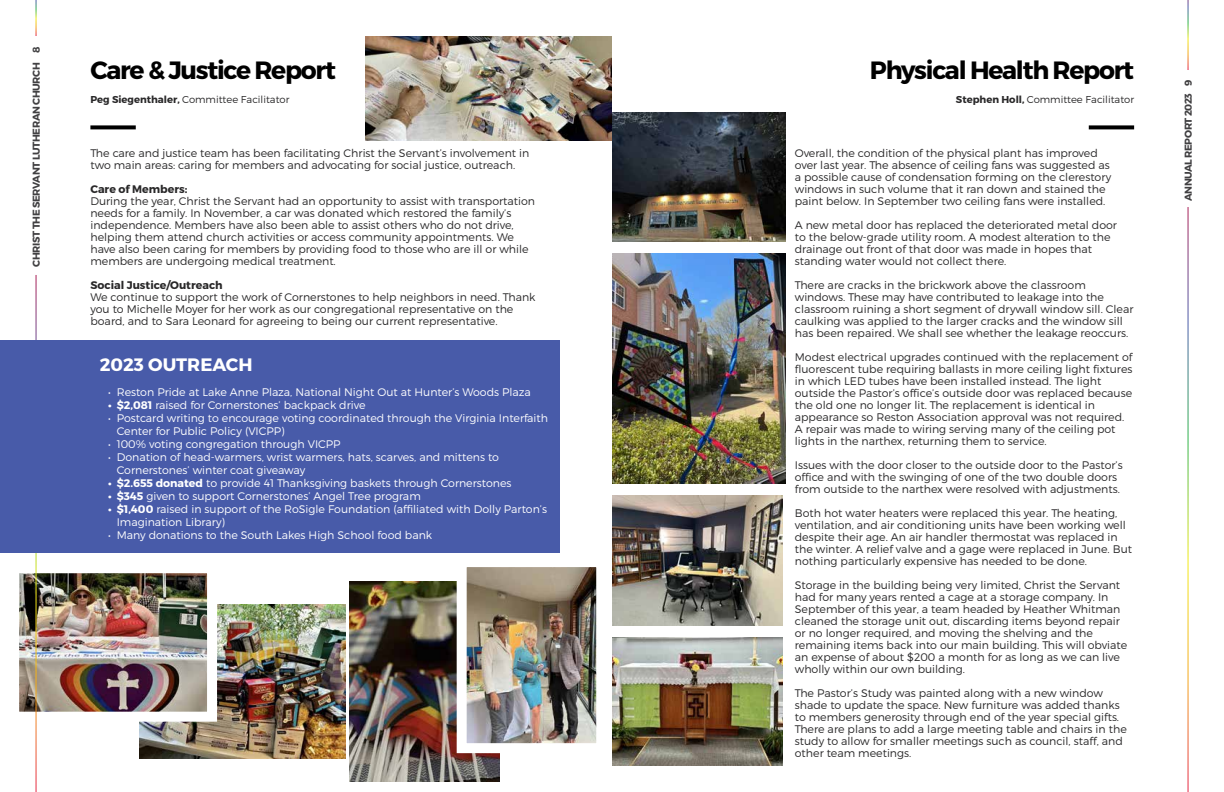
<style>
.page{position:relative;width:1224px;height:792px;background:#fff}
.page>*{position:absolute;margin:0;border:0;box-sizing:border-box;transform-origin:0 0}
.t1{font:700 25px "Montserrat";letter-spacing:-.05em;color:#000}
.t2{font:700 18px "Montserrat";color:#fff}
.t3{font:300 11px/12px "Montserrat";color:#292829}
.t4{font:300 11px/13px "Montserrat";color:#fff}
.t5{font:700 11px "Montserrat";color:#292829}
.t6{font:300 10px "Montserrat";color:#292829}
.t7{font:700 10px "Montserrat";letter-spacing:-.04em;color:#414042}
.s1{font-weight:700}
</style>
<div class="page">
<svg style="left:90px;top:125px;width:46px;height:4px"></svg>
<img style="left:349px;top:581px;width:151px;height:201px">
<img style="left:139px;top:604px;width:206px;height:155px">
<img style="left:20px;top:574px;width:186px;height:137px">
<div style="left:9px;top:563px;width:208px;height:159px;border:10px solid #fff"></div>
<img style="left:468px;top:568px;width:127px;height:174px">
<div style="left:457px;top:557px;width:149px;height:196px;border:10px solid #fff"></div>
<svg style="left:1089px;top:125px;width:45px;height:4px"></svg>
<img style="left:613px;top:495px;width:169px;height:130px">
<img style="left:612px;top:253px;width:173px;height:231px">
<img style="left:612px;top:112px;width:173px;height:130px">
<img style="left:613px;top:638px;width:169px;height:127px">
<img style="left:366px;top:36px;width:246px;height:104px">
<hr style="left:36px;top:275px;width:1px;height:517px;background:#fff">
<div style="left:0;top:341px;width:559px;height:212px;background:#485ba9"></div>
<p class="t7" style="left:30px;top:53px;width:8px;rotate:-90deg">8</p>
<p class="t7" style="left:30px;top:267px;width:205px;rotate:-90deg">CHRIST THE SERVANT LUTHERAN CHURCH</p>
<h1 class="t1" style="left:90px;top:55px;width:247px">Care &amp; Justice Report</h1>
<p class="t6" style="left:90px;top:93px;width:201px"><span class="s1">Peg Siegenthaler,</span> Committee Facilitator</p>
<p class="t3" style="left:90px;top:147px;width:440px">The care and justice team has been facilitating Christ the Servant’s involvement in two main areas: caring for members and advocating for social justice, outreach.</p>
<p class="t5" style="left:90px;top:182px;width:98px">Care of Members:</p>
<p class="t3" style="left:90px;top:195px;width:446px">During the year, Christ the Servant had an opportunity to assist with transportation needs for a family. In November, a car was donated which restored the family’s independence. Members have also been able to assist others who do not drive, helping them attend church activities or access community appointments. We have also been caring for members by providing food to those who are ill or while members are undergoing medical treatment.</p>
<p class="t5" style="left:90px;top:278px;width:134px">Social Justice/Outreach</p>
<p class="t3" style="left:90px;top:291px;width:447px">We continue to support the work of Cornerstones to help neighbors in need. Thank you to Michelle Moyer for her work as our congregational representative on the board, and to Sara Leonard for agreeing to being our current representative.</p>
<h2 class="t2" style="left:100px;top:354px;width:154px">2023 OUTREACH</h2>
<p class="t4" style="left:108px;top:386px;width:424px">• Reston Pride at Lake Anne Plaza, National Night Out at Hunter’s Woods Plaza</p>
<p class="t4" style="left:108px;top:399px;width:259px"><span class="s1">• $2,081</span> raised for Cornerstones’ backpack drive</p>
<p class="t4" style="left:117px;top:412px;width:433px;text-indent:-9px">• Postcard writing to encourage voting coordinated through the Virginia Interfaith<br>Center for Public Policy (VICPP)</p>
<p class="t4" style="left:108px;top:438px;width:234px">• 100% voting congregation through VICPP</p>
<p class="t4" style="left:117px;top:451px;width:384px;text-indent:-9px">• Donation of head-warmers, wrist warmers, hats, scarves, and mittens to<br>Cornerstones’ winter coat giveaway</p>
<p class="t4" style="left:108px;top:477px;width:405px"><span class="s1">• $2.655 donated</span> to provide 41 Thanksgiving baskets through Cornerstones</p>
<p class="t4" style="left:108px;top:490px;width:314px"><span class="s1">• $345</span> given to support Cornerstones’ Angel Tree program</p>
<p class="t4" style="left:117px;top:503px;width:432px;text-indent:-9px"><span class="s1">• $1,400</span> raised in support of the RoSigle Foundation (affiliated with Dolly Parton’s<br>Imagination Library)</p>
<p class="t4" style="left:108px;top:529px;width:326px">• Many donations to the South Lakes High School food bank</p>
<h1 class="t1" style="left:870px;top:55px;width:266px">Physical Health Report</h1>
<p class="t6" style="left:956px;top:93px;width:180px"><span class="s1">Stephen Holl,</span> Committee Facilitator</p>
<p class="t3" style="left:795px;top:147px;width:318px">Overall, the condition of the physical plant has improved over last year. The absence of ceiling fans was suggested as a possible cause of condensation forming on the clerestory windows in such volume that it ran down and stained the paint below. In September two ceiling fans were installed.</p>
<p class="t3" style="left:795px;top:219px;width:324px">A new metal door has replaced the deteriorated metal door to the below-grade utility room. A modest alteration to the drainage out front of that door was made in hopes that standing water would not collect there.</p>
<p class="t3" style="left:795px;top:279px;width:340px">There are cracks in the brickwork above the classroom windows. These may have contributed to leakage into the classroom ruining a short segment of drywall window sill. Clear caulking was applied to the larger cracks and the window sill has been repaired. We shall see whether the leakage reoccurs.</p>
<p class="t3" style="left:795px;top:351px;width:339px">Modest electrical upgrades continued with the replacement of fluorescent tube requiring ballasts in more ceiling light fixtures in which LED tubes have been installed instead. The light outside the Pastor’s office’s outside door was replaced because the old one no longer lit. The replacement is identical in appearance so Reston Association approval was not required.<br>A repair was made to wiring serving many of the ceiling pot lights in the narthex, returning them to service.</p>
<p class="t3" style="left:795px;top:459px;width:329px">Issues with the door closer to the outside door to the Pastor’s office and with the swinging of one of the two double doors from outside to the narthex were resolved with adjustments.</p>
<p class="t3" style="left:795px;top:507px;width:339px">Both hot water heaters were replaced this year. The heating, ventilation, and air conditioning units have been working well despite their age. An air handler thermostat was replaced in the winter. A relief valve and a gage were replaced in June. But nothing particularly expensive has needed to be done.</p>
<p class="t3" style="left:795px;top:579px;width:334px">Storage in the building being very limited, Christ the Servant had for many years rented a cage at a storage company. In September of this year, a team headed by Heather Whitman cleaned the storage unit out, discarding items beyond repair or no longer required, and moving the shelving and the remaining items back into our main building. This will obviate an expense of about $200 a month for as long as we can live wholly within our own building.</p>
<p class="t3" style="left:795px;top:687px;width:334px">The Pastor’s Study was painted along with a new window shade to update the space. New furniture was added thanks to members generosity through end of the year special gifts.<br>There are plans to add a large meeting table and chairs in the study to allow for smaller meetings such as council, staff, and other team meetings.</p>
<p class="t7" style="left:1182px;top:86px;width:8px;rotate:-90deg">9</p>
<p class="t7" style="left:1182px;top:201px;width:110px;rotate:-90deg">ANNUAL REPORT 2023</p>
</div>
